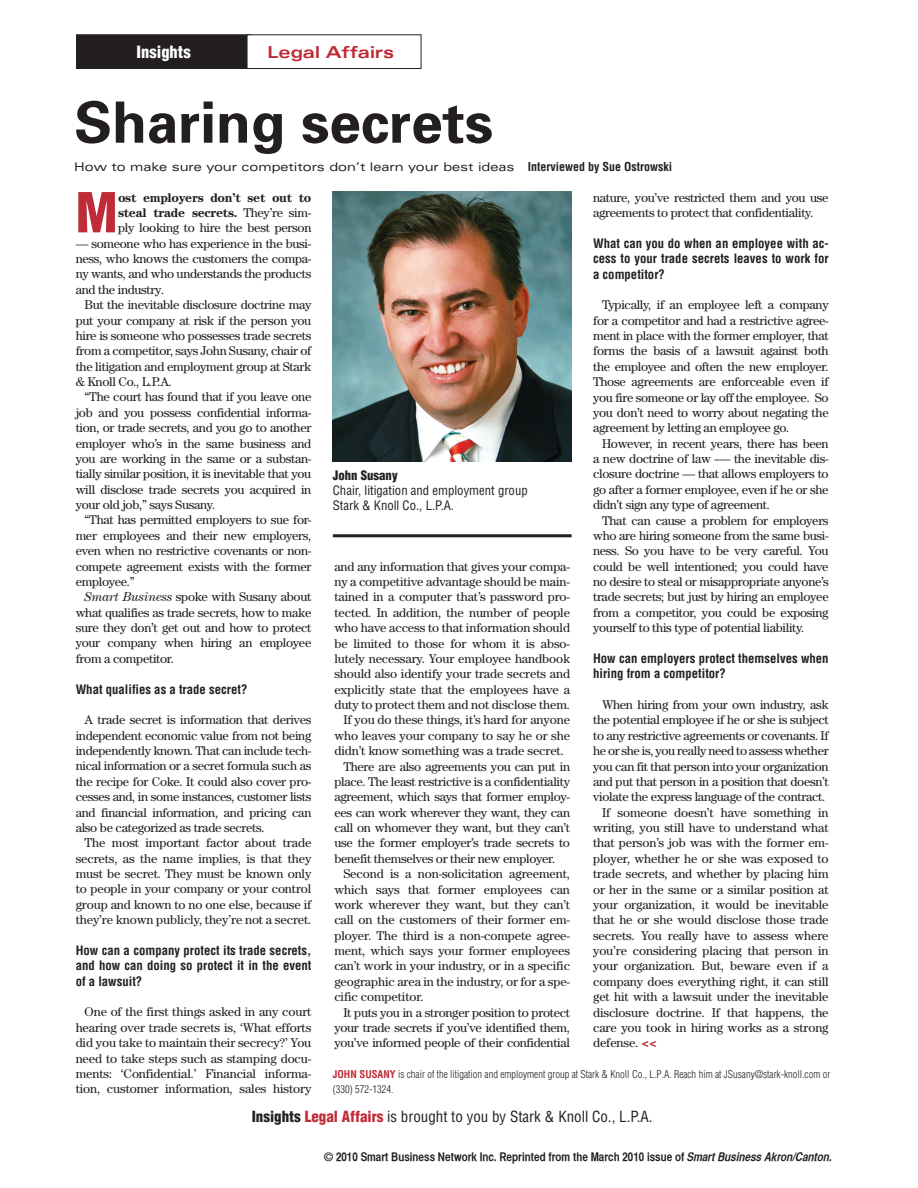
<style>
.page{position:relative;width:918px;height:1188px;background:#fff}
.page>*{position:absolute;margin:0;border:0;box-sizing:border-box;transform-origin:0 0}
.Headline{font:700 57px "Univers";letter-spacing:-.005em;color:#231f20}
.First_Paragraph{font:900 condensed 53.7px "Helvetica";color:#bf2b37}
.Topic{font:700 expanded 16.5px "Univers";color:#bf2b37}
.t1{font:900 condensed 16.5px "Helvetica";color:#fff}
.t2{font:condensed 15px "Helvetica";color:#231f20}
.Content{font:12.75px/15.3px "Century";letter-spacing:-.025em;color:#231f20;text-align:justify}
.Questions{font:700 condensed 12.75px/15.3px "Helvetica";color:#231f20;text-align:justify}
.First_Paragraph-2{font:12.75px/15.3px "Century";letter-spacing:-.025em;color:#231f20;text-align:justify}
.First_Paragraph-3{font:700 12.75px/15.3px "Century";letter-spacing:-.025em;color:#231f20;text-align:justify}
.Picture_-_Name{font:condensed 12.75px "Helvetica";color:#231f20}
.Picture_-_Name-2{font:900 condensed 12.75px "Helvetica";color:#231f20}
.t3{font:12px "Helvetica CY Bold";color:#231f20}
.Drophead{font:expanded 12px "Univers";color:#231f20}
.t4{font:300 condensed 10.5px/15.3px "Helvetica";color:#231f20}
.s1{font-family:"Helvetica";font-weight:700;font-stretch:condensed}
.s2{font-weight:400}
.s3{font-style:italic}
.s4{font-weight:700;color:#bf2b37}
.s5{font-weight:900}
.s6{font-weight:900;color:#bf2b37}
</style>
<div class="page">
<div style="left:77px;top:35px;width:174px;height:33px;background:#231f20"></div>
<div style="left:76px;top:35px;width:175px;height:34px;border:1px solid #231f20"></div>
<div style="left:247px;top:35px;width:174px;height:34px;background:#fff"></div>
<div style="left:247px;top:35px;width:174px;height:34px;border:1px solid #231f20"></div>
<hr style="left:333px;top:534px;width:239px;height:3px;background:#231f20">
<img style="left:333px;top:192px;width:239px;height:270px">
<p class="t1" style="left:137px;top:42px;width:56px">Insights</p>
<p class="Topic" style="left:267px;top:43px;width:128px">Legal Affairs</p>
<p class="Headline" style="left:74px;top:88px;width:420px">Sharing secrets</p>
<p class="Drophead" style="left:74px;top:159px;width:599px">How to make sure your competitors don’t learn your best ideas <span class="s1">Interviewed by Sue Ostrowski</span></p>
<p class="First_Paragraph" style="left:76px;top:179px;width:43px">M</p>
<p class="First_Paragraph-3" style="left:118px;top:189px;width:195px">ost employers don’t set out to steal trade secrets. <span class="s2">They’re sim&shy;ply looking to hire the best person</span></p>
<p class="First_Paragraph-2" style="left:76px;top:236px;width:237px">— someone who has experience in the busi&shy;ness, who knows the customers the compa&shy;ny wants, and who understands the products and the industry.</p>
<p class="Content" style="left:76px;top:297px;width:237px;text-indent:9px">But the inevitable disclosure doctrine may put your company at risk if the person you hire is someone who possesses trade secrets from a competitor, says John Susany, chair of the litigation and employment group at Stark &amp; Knoll Co., L.P.A.</p>
<p class="Content" style="left:76px;top:389px;width:237px;text-indent:9px">“The court has found that if you leave one job and you possess confidential informa&shy;tion, or trade secrets, and you go to another employer who’s in the same business and you are working in the same or a substan&shy;tially similar position, it is inevitable that you will disclose trade secrets you acquired in your old job,” says Susany.</p>
<p class="Content" style="left:76px;top:512px;width:237px;text-indent:9px">“That has permitted employers to sue for&shy;mer employees and their new employers, even when no restrictive covenants or non&shy;compete agreement exists with the former employee.”</p>
<p class="Content" style="left:76px;top:589px;width:237px;text-indent:9px"><span class="s3">Smart Business</span> spoke with Susany about what qualifies as trade secrets, how to make sure they don’t get out and how to protect your company when hiring an employee from a competitor.</p>
<p class="Questions" style="left:76px;top:681px;width:173px">What qualifies as a trade secret?</p>
<p class="Content" style="left:76px;top:712px;width:237px;text-indent:9px">A trade secret is information that derives independent economic value from not being independently known. That can include tech&shy;nical information or a secret formula such as the recipe for Coke. It could also cover pro&shy;cesses and, in some instances, customer lists and financial information, and pricing can also be categorized as trade secrets.</p>
<p class="Content" style="left:76px;top:835px;width:237px;text-indent:9px">The most important factor about trade secrets, as the name implies, is that they must be secret. They must be known only to people in your company or your control group and known to no one else, because if they’re known publicly, they’re not a secret.</p>
<p class="Questions" style="left:76px;top:943px;width:237px">How can a company protect its trade secrets, and how can doing so protect it in the event of a lawsuit?</p>
<p class="Content" style="left:76px;top:1004px;width:237px;text-indent:9px">One of the first things asked in any court hearing over trade secrets is, ‘What efforts did you take to maintain their secrecy?’ You need to take steps such as stamping docu&shy;ments: ‘Confidential.’ Financial informa&shy;tion, customer information, sales history</p>
<p class="Content" style="left:593px;top:190px;width:237px">nature, you’ve restricted them and you use agreements to protect that confidentiality.</p>
<p class="Questions" style="left:593px;top:235px;width:237px">What can you do when an employee with ac&shy;cess to your trade secrets leaves to work for a competitor?</p>
<p class="Content" style="left:593px;top:297px;width:237px;text-indent:9px">Typically, if an employee left a company for a competitor and had a restrictive agree&shy;ment in place with the former employer, that forms the basis of a lawsuit against both the employee and often the new employer.<br>Those agreements are enforceable even if you fire someone or lay off the employee. So you don’t need to worry about negating the agreement by letting an employee go.</p>
<p class="Content" style="left:593px;top:436px;width:237px;text-indent:9px">However, in recent years, there has been a new doctrine of law -— the inevitable dis&shy;closure doctrine — that allows employers to go after a former employee, even if he or she didn’t sign any type of agreement.</p>
<p class="Content" style="left:593px;top:512px;width:237px;text-indent:9px">That can cause a problem for employers who are hiring someone from the same busi&shy;ness. So you have to be very careful. You could be well intentioned; you could have no desire to steal or misappropriate anyone’s trade secrets; but just by hiring an employee from a competitor, you could be exposing yourself to this type of potential liability.</p>
<p class="Questions" style="left:593px;top:651px;width:237px">How can employers protect themselves when hiring from a competitor?</p>
<p class="Content" style="left:593px;top:697px;width:237px;text-indent:9px">When hiring from your own industry, ask the potential employee if he or she is subject to any restrictive agreements or covenants. If he or she is, you really need to assess whether you can fit that person into your organization and put that person in a position that doesn’t violate the express language of the contract.</p>
<p class="Content" style="left:593px;top:804px;width:237px;text-indent:9px">If someone doesn’t have something in writing, you still have to understand what that person’s job was with the former em&shy;ployer, whether he or she was exposed to trade secrets, and whether by placing him or her in the same or a similar position at your organization, it would be inevitable that he or she would disclose those trade secrets. You really have to assess where you’re considering placing that person in your organization. But, beware even if a company does everything right, it can still get hit with a lawsuit under the inevitable disclosure doctrine. If that happens, the care you took in hiring works as a strong defense. <span class="s4">&lt;&lt;</span></p>
<p class="t4" style="left:333px;top:1066px;width:499px"><span class="s4">JOHN SUSANY</span> is chair of the litigation and employment group at Stark &amp; Knoll Co., L.P.A. Reach him at JSusany@stark-knoll.com or (330) 572-1324.</p>
<p class="Picture_-_Name-2" style="left:333px;top:467px;width:66px">John Susany</p>
<p class="Picture_-_Name" style="left:333px;top:483px;width:196px">Chair, litigation and employment group</p>
<p class="Picture_-_Name" style="left:333px;top:498px;width:123px">Stark &amp; Knoll Co., L.P.A.</p>
<p class="Content" style="left:334px;top:558px;width:237px">and any information that gives your compa&shy;ny a competitive advantage should be main&shy;tained in a computer that’s password pro&shy;tected. In addition, the number of people who have access to that information should be limited to those for whom it is abso&shy;lutely necessary. Your employee handbook should also identify your trade secrets and explicitly state that the employees have a duty to protect them and not disclose them.</p>
<p class="Content" style="left:334px;top:712px;width:237px;text-indent:9px">If you do these things, it’s hard for anyone who leaves your company to say he or she didn’t know something was a trade secret.</p>
<p class="Content" style="left:334px;top:758px;width:237px;text-indent:9px">There are also agreements you can put in place. The least restrictive is a confidentiality agreement, which says that former employ&shy;ees can work wherever they want, they can call on whomever they want, but they can’t use the former employer’s trade secrets to benefit themselves or their new employer.</p>
<p class="Content" style="left:334px;top:866px;width:237px;text-indent:9px">Second is a non-solicitation agreement, which says that former employees can work wherever they want, but they can’t call on the customers of their former em&shy;ployer. The third is a non-compete agree&shy;ment, which says your former employees can’t work in your industry, or in a specific geographic area in the industry, or for a spe&shy;cific competitor.</p>
<p class="Content" style="left:334px;top:1004px;width:237px;text-indent:9px">It puts you in a stronger position to protect your trade secrets if you’ve identified them, you’ve informed people of their confidential</p>
<p class="t2" style="left:252px;top:1107px;width:402px"><span class="s5">Insights</span> <span class="s6">Legal Affairs</span> is brought to you by Stark &amp; Knoll Co., L.P.A.</p>
<p class="t3" style="left:324px;top:1150px;width:510px">© 2010 Smart Business Network Inc. Reprinted from the March 2010 issue of <span class="s3">Smart Business Akron/Canton.</span></p>
</div>
